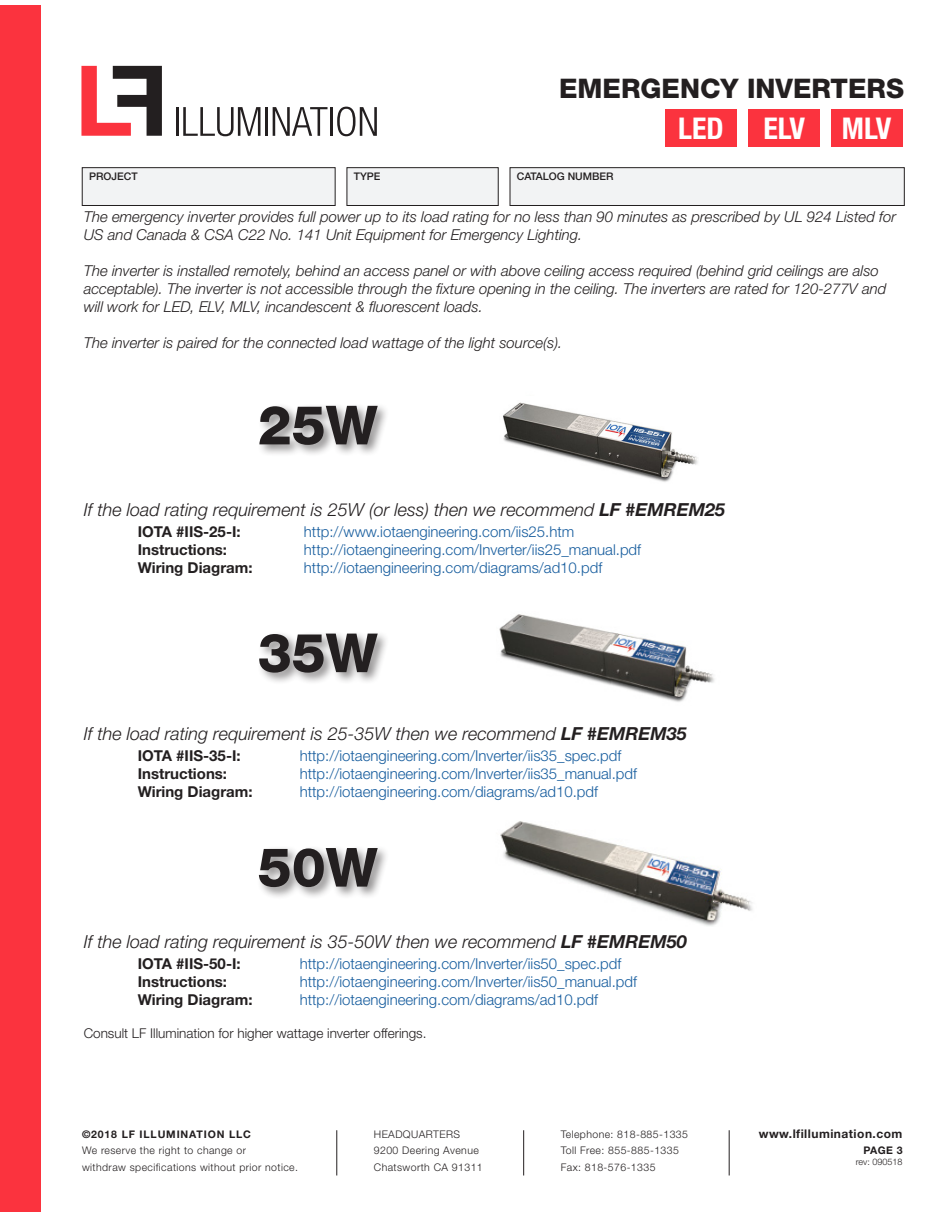
<style>
.page{position:relative;width:945px;height:1215px;background:#fff}
.page>*{position:absolute;margin:0;border:0;box-sizing:border-box;transform-origin:0 0}
.t1{font:800 54px "Helvetica Neue LT Std";color:#231f20}
.t2{font:700 condensed 30px "Helvetica Neue LT Std";color:#fff}
.t3{font:800 27px "Helvetica Neue LT Std";color:#231f20}
.t4{font:italic 300 18px "Helvetica Neue LT Std";color:#231f20}
.t5{font:italic 300 15px/18px "Helvetica Neue LT Std";color:#231f20}
.t6{font:300 15px "Helvetica Neue LT Std";color:#175d9e}
.t7{font:700 15px "Helvetica Neue LT Std";color:#231f20}
.t8{font:300 13.5px "Helvetica Neue LT Std";color:#231f20}
.t9{font:700 12px "Helvetica Neue LT Std";letter-spacing:.04em;color:#231f20}
.t10{font:300 10.5px "Helvetica Neue LT Std";letter-spacing:.04em;color:#231f20}
.t11{font:700 10.5px "Helvetica Neue LT Std";letter-spacing:.08em;color:#231f20}
.t12{font:500 10.5px "Helvetica Neue LT Std";color:#231f20}
.t13{font:300 9px "Helvetica Neue LT Std";color:#231f20}
.s1{font-weight:700}
</style>
<div class="page">
<div style="left:0;top:6px;width:40px;height:1206px;background:#fb333e"></div>
<div style="left:510px;top:168px;width:394px;height:37px;background:#f2f3f4"></div>
<div style="left:510px;top:167px;width:394px;height:39px;border:1px solid #231f20"></div>
<div style="left:347px;top:168px;width:151px;height:37px;background:#f2f3f4"></div>
<div style="left:347px;top:167px;width:151px;height:39px;border:1px solid #231f20"></div>
<div style="left:82px;top:168px;width:253px;height:37px;background:#f2f3f4"></div>
<div style="left:82px;top:167px;width:253px;height:39px;border:1px solid #231f20"></div>
<div style="left:665px;top:110px;width:72px;height:37px;background:#fb333e"></div>
<div style="left:749px;top:110px;width:71px;height:37px;background:#fb333e"></div>
<div style="left:831px;top:110px;width:71px;height:37px;background:#fb333e"></div>
<hr style="left:176px;top:107px;width:3px;height:29px;background:#231f20">
<svg style="left:183px;top:107px;width:77px;height:29px"></svg>
<hr style="left:265px;top:107px;width:3px;height:29px;background:#231f20">
<svg style="left:273px;top:107px;width:55px;height:29px"></svg>
<hr style="left:330px;top:107px;width:3px;height:29px;background:#231f20">
<svg style="left:337px;top:107px;width:40px;height:29px"></svg>
<svg style="left:81px;top:66px;width:81px;height:70px"></svg>
<hr style="left:337px;top:1130px;width:1px;height:45px;background:#231f20">
<hr style="left:523px;top:1130px;width:1px;height:45px;background:#231f20">
<hr style="left:729px;top:1130px;width:1px;height:45px;background:#231f20">
<div style="left:257px;top:403px;width:133px;height:55px;background:#231f20;opacity:.5"></div>
<div style="left:257px;top:630px;width:133px;height:55px;background:#231f20;opacity:.5"></div>
<div style="left:256px;top:845px;width:134px;height:55px;background:#231f20;opacity:.5"></div>
<img style="left:499px;top:614px;width:216px;height:88px">
<img style="left:503px;top:402px;width:195px;height:80px">
<img style="left:500px;top:821px;width:253px;height:105px">
<p class="t3" style="left:559px;top:72px;width:347px">EMERGENCY INVERTERS</p>
<p class="t2" style="left:678px;top:110px;width:47px">LED</p>
<p class="t2" style="left:763px;top:110px;width:43px">ELV</p>
<p class="t2" style="left:842px;top:110px;width:51px">MLV</p>
<p class="t12" style="left:89px;top:170px;width:50px">PROJECT</p>
<p class="t12" style="left:354px;top:170px;width:28px">TYPE</p>
<p class="t12" style="left:517px;top:170px;width:98px">CATALOG NUMBER</p>
<p class="t5" style="left:84px;top:208px;width:814px">The emergency inverter provides full power up to its load rating for no less than 90 minutes as prescribed by UL 924 Listed for<br>US and Canada &amp; CSA C22 No. 141 Unit Equipment for Emergency Lighting.</p>
<p class="t5" style="left:84px;top:262px;width:804px">The inverter is installed remotely, behind an access panel or with above ceiling access required (behind grid ceilings are also acceptable). The inverter is not accessible through the fixture opening in the ceiling. The inverters are rated for 120-277V and will work for LED, ELV, MLV, incandescent &amp; fluorescent loads.</p>
<p class="t5" style="left:84px;top:334px;width:480px">The inverter is paired for the connected load wattage of the light source(s).</p>
<p class="t1" style="left:258px;top:393px;width:122px">25W</p>
<p class="t4" style="left:84px;top:498px;width:643px">If the load rating requirement is 25W (or less) then we recommend <span class="s1">LF #EMREM25</span></p>
<p class="t7" style="left:138px;top:522px;width:105px">IOTA #IIS-25-I:</p>
<p class="t6" style="left:304px;top:522px;width:272px">http://www.iotaengineering.com/iis25.htm</p>
<p class="t7" style="left:138px;top:540px;width:91px">Instructions:</p>
<p class="t6" style="left:304px;top:540px;width:339px">http://iotaengineering.com/Inverter/iis25_manual.pdf</p>
<p class="t7" style="left:138px;top:558px;width:116px">Wiring Diagram:</p>
<p class="t6" style="left:304px;top:558px;width:300px">http://iotaengineering.com/diagrams/ad10.pdf</p>
<p class="t1" style="left:258px;top:621px;width:122px">35W</p>
<p class="t4" style="left:84px;top:723px;width:605px">If the load rating requirement is 25-35W then we recommend <span class="s1">LF #EMREM35</span></p>
<p class="t7" style="left:138px;top:746px;width:105px">IOTA #IIS-35-I:</p>
<p class="t6" style="left:300px;top:747px;width:323px">http://iotaengineering.com/Inverter/iis35_spec.pdf</p>
<p class="t7" style="left:138px;top:764px;width:91px">Instructions:</p>
<p class="t6" style="left:300px;top:765px;width:339px">http://iotaengineering.com/Inverter/iis35_manual.pdf</p>
<p class="t7" style="left:138px;top:782px;width:116px">Wiring Diagram:</p>
<p class="t6" style="left:300px;top:783px;width:300px">http://iotaengineering.com/diagrams/ad10.pdf</p>
<p class="t1" style="left:258px;top:835px;width:122px">50W</p>
<p class="t4" style="left:84px;top:931px;width:605px">If the load rating requirement is 35-50W then we recommend <span class="s1">LF #EMREM50</span></p>
<p class="t7" style="left:138px;top:955px;width:105px">IOTA #IIS-50-I:</p>
<p class="t6" style="left:300px;top:955px;width:323px">http://iotaengineering.com/Inverter/iis50_spec.pdf</p>
<p class="t7" style="left:138px;top:973px;width:91px">Instructions:</p>
<p class="t6" style="left:300px;top:973px;width:339px">http://iotaengineering.com/Inverter/iis50_manual.pdf</p>
<p class="t7" style="left:138px;top:991px;width:116px">Wiring Diagram:</p>
<p class="t6" style="left:300px;top:991px;width:300px">http://iotaengineering.com/diagrams/ad10.pdf</p>
<p class="t8" style="left:84px;top:1025px;width:344px">Consult LF Illumination for higher wattage inverter offerings.</p>
<p class="t11" style="left:82px;top:1128px;width:170px">©2018 LF ILLUMINATION LLC</p>
<p class="t10" style="left:82px;top:1144px;width:166px">We reserve the right to change or</p>
<p class="t10" style="left:82px;top:1161px;width:218px">withdraw specifications without prior notice.</p>
<p class="t10" style="left:374px;top:1128px;width:88px">HEADQUARTERS</p>
<p class="t10" style="left:374px;top:1144px;width:107px">9200 Deering Avenue</p>
<p class="t10" style="left:374px;top:1161px;width:110px">Chatsworth CA 91311</p>
<p class="t10" style="left:561px;top:1128px;width:129px">Telephone: 818-885-1335</p>
<p class="t10" style="left:561px;top:1144px;width:120px">Toll Free: 855-885-1335</p>
<p class="t10" style="left:561px;top:1161px;width:96px">Fax: 818-576-1335</p>
<p class="t9" style="left:759px;top:1126px;width:145px">www.lfillumination.com</p>
<p class="t11" style="left:863px;top:1144px;width:41px">PAGE 3</p>
<p class="t13" style="left:856px;top:1156px;width:48px">rev: 090518</p>
</div>
